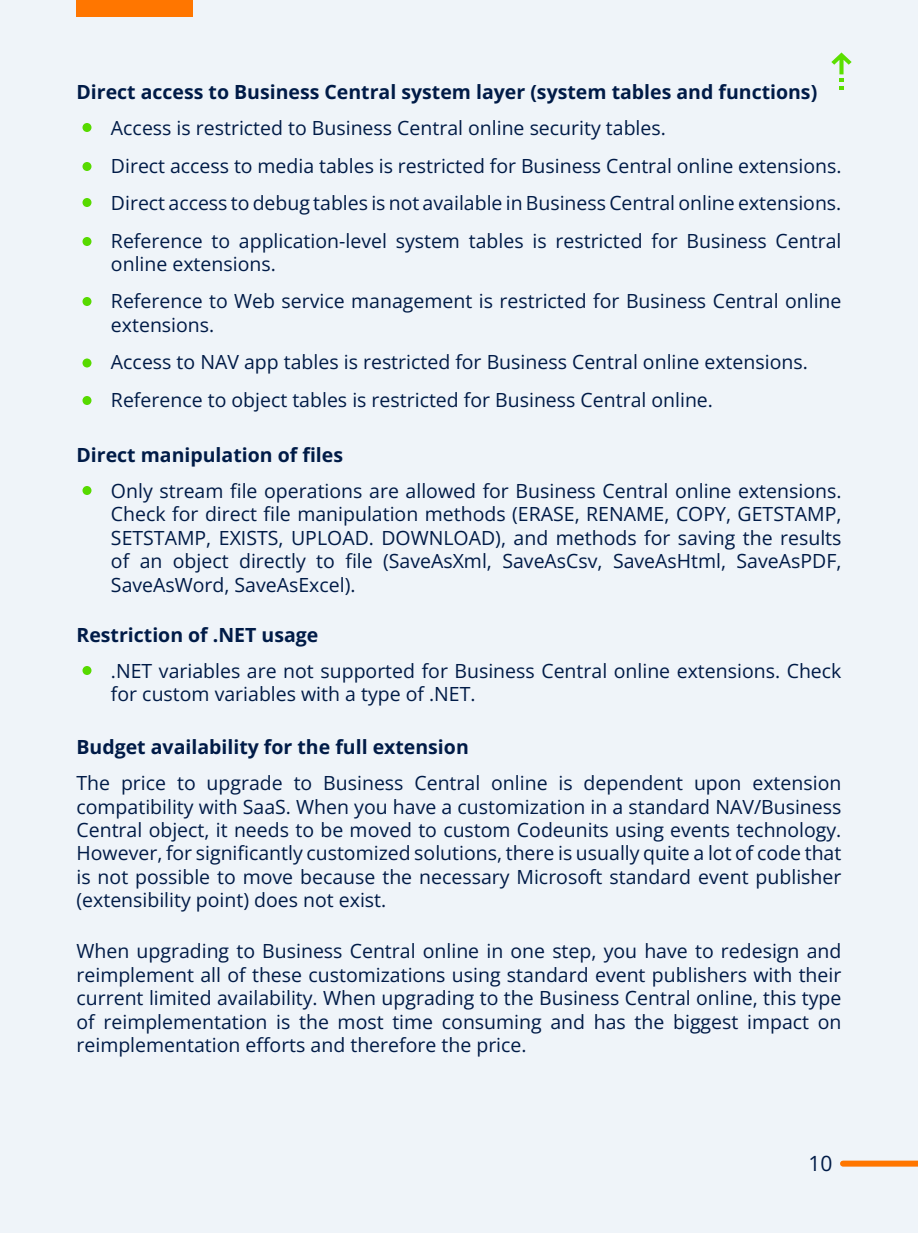
<style>
.page{position:relative;width:918px;height:1233px;background:#eff4f9}
.page>*{position:absolute;margin:0;border:0;box-sizing:border-box;transform-origin:0 0}
.t1{font:21px "Open Sans";color:#001b47}
.t2{font:19.5px/23.4px "Open Sans";color:#001b47}
.t3{font:700 19.5px "Open Sans";color:#001b47}
</style>
<div class="page">
<div style="left:76px;top:0;width:117px;height:16px;background:#ff7600"></div>
<div style="left:843px;top:1161px;width:75px;height:6px;background:#ff7600"></div>
<div style="left:82px;top:123px;width:10px;height:9px;background:#57da00;border-radius:50%"></div>
<div style="left:82px;top:162px;width:10px;height:9px;background:#57da00;border-radius:50%"></div>
<div style="left:82px;top:198px;width:10px;height:9px;background:#57da00;border-radius:50%"></div>
<div style="left:82px;top:237px;width:10px;height:9px;background:#57da00;border-radius:50%"></div>
<div style="left:82px;top:297px;width:10px;height:9px;background:#57da00;border-radius:50%"></div>
<svg style="left:82px;top:358px;width:10px;height:10px"></svg>
<div style="left:82px;top:396px;width:10px;height:9px;background:#57da00;border-radius:50%"></div>
<div style="left:82px;top:486px;width:10px;height:9px;background:#57da00;border-radius:50%"></div>
<div style="left:82px;top:666px;width:10px;height:9px;background:#57da00;border-radius:50%"></div>
<svg style="left:831px;top:52px;width:21px;height:38px"></svg>
<p class="t3" style="left:76px;top:78px;width:742px">Direct access to Business Central system layer (system tables and functions)</p>
<p class="t2" style="left:111px;top:109px;width:732px;line-height:37.5px">Access is restricted to Business Central online security tables.<br>Direct access to media tables is restricted for Business Central online extensions.<br>Direct access to debug tables is not available in Business Central online extensions.<br>Reference to application-level system tables is restricted for Business Central</p>
<p class="t2" style="left:111px;top:245px;width:732px;line-height:37.5px">online extensions.<br>Reference to Web service management is restricted for Business Central online</p>
<p class="t2" style="left:111px;top:306px;width:698px;line-height:37.5px">extensions.<br>Access to NAV app tables is restricted for Business Central online extensions.<br>Reference to object tables is restricted for Business Central online.</p>
<p class="t3" style="left:76px;top:441px;width:268px">Direct manipulation of files</p>
<p class="t2" style="left:111px;top:479px;width:732px;text-align:justify">Only stream file operations are allowed for Business Central online extensions.<br>Check for direct file manipulation methods (ERASE, RENAME, COPY, GETSTAMP, SETSTAMP, EXISTS, UPLOAD. DOWNLOAD), and methods for saving the results of an object directly to file (SaveAsXml, SaveAsCsv, SaveAsHtml, SaveAsPDF, SaveAsWord, SaveAsExcel).</p>
<p class="t3" style="left:76px;top:621px;width:243px">Restriction of .NET usage</p>
<p class="t2" style="left:111px;top:659px;width:732px">.NET variables are not supported for Business Central online extensions. Check for custom variables with a type of .NET.</p>
<p class="t3" style="left:76px;top:734px;width:394px">Budget availability for the full extension</p>
<p class="t2" style="left:76px;top:771px;width:766px;text-align:justify">The price to upgrade to Business Central online is dependent upon extension compatibility with SaaS. When you have a customization in a standard NAV/Business Central object, it needs to be moved to custom Codeunits using events technology.<br>However, for significantly customized solutions, there is usually quite a lot of code that is not possible to move because the necessary Microsoft standard event publisher (extensibility point) does not exist.</p>
<p class="t2" style="left:76px;top:939px;width:767px;text-align:justify">When upgrading to Business Central online in one step, you have to redesign and reimplement all of these customizations using standard event publishers with their current limited availability. When upgrading to the Business Central online, this type of reimplementation is the most time consuming and has the biggest impact on reimplementation efforts and therefore the price.</p>
<p class="t1" style="left:808px;top:1149px;width:26px">10</p>
</div>
